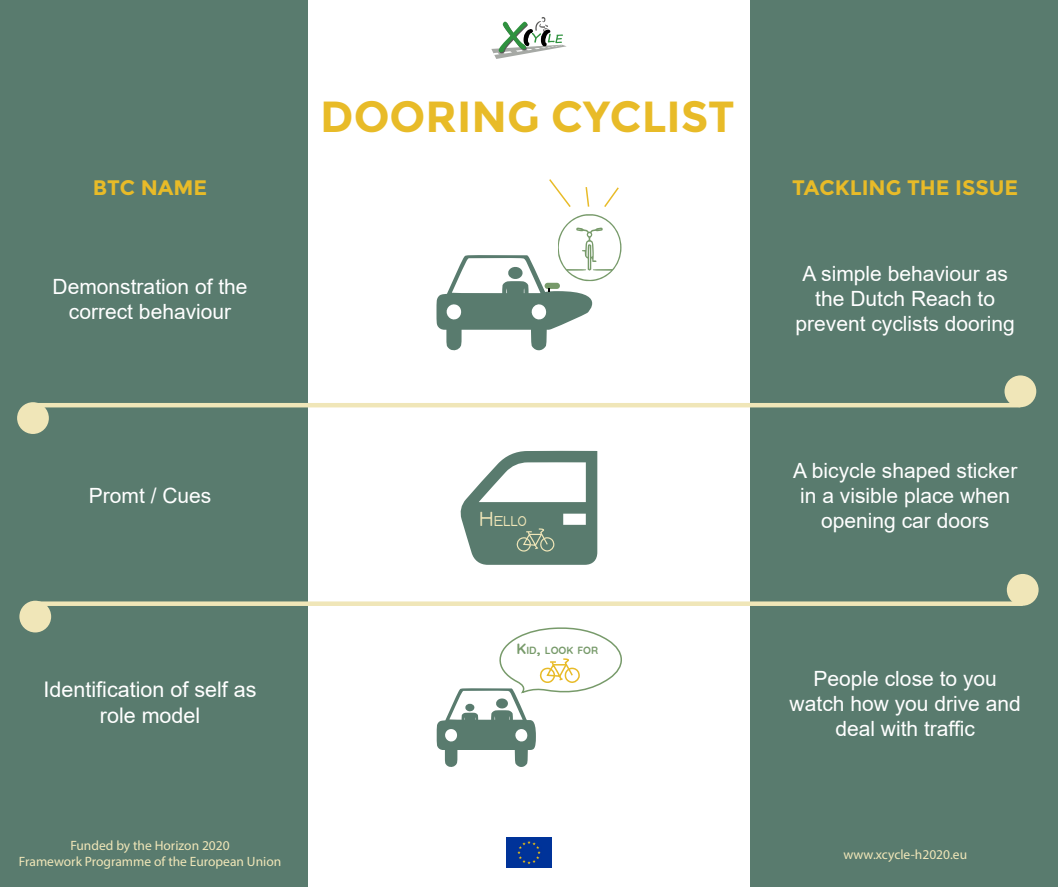
<style>
.page{position:relative;width:1058px;height:887px;background:#fff}
.page>*{position:absolute;margin:0;border:0;box-sizing:border-box;transform-origin:0 0}
.t1{font:700 43.5px "Montserrat";color:#e8bb28}
.t2{font:21.45px/25.8px "Arial";color:#fff;text-align:center}
.t3{font:21px/25.2px "Arial";color:#fff;text-align:center}
.t4{font:700 21px "Montserrat";color:#e8bb28}
.t5{font:14.1px "Happy Monkey";color:#f0e6b8}
.t6{font:13.5px/16.2px "Myriad Pro";color:#f0e6b8;text-align:center}
.t7{font:700 10.35px "Quicksand";color:#779a6a}
.s1{font-size:20.25px}
.s2{font-size:14.85px}
</style>
<div class="page">
<div style="left:0;top:0;width:308px;height:887px;background:#597b6e"></div>
<div style="left:750px;top:0;width:308px;height:887px;background:#597b6e"></div>
<hr style="left:33px;top:403px;width:987px;height:4px;background:#f0e6b8">
<div style="left:17px;top:402px;width:32px;height:32px;background:#f0e6b8;border-radius:50%"></div>
<div style="left:1004px;top:375px;width:32px;height:32px;background:#f0e6b8;border-radius:50%"></div>
<div style="left:35px;top:601px;width:987px;height:5px;background:#f0e6b8"></div>
<div style="left:19px;top:600px;width:32px;height:32px;background:#f0e6b8;border-radius:50%"></div>
<div style="left:1006px;top:574px;width:32px;height:31px;background:#f0e6b8;border-radius:50%"></div>
<svg style="left:437px;top:627px;width:185px;height:140px"></svg>
<svg style="left:436px;top:179px;width:185px;height:172px"></svg>
<svg style="left:460px;top:451px;width:137px;height:114px"></svg>
<img style="left:506px;top:837px;width:45px;height:30px">
<svg style="left:491px;top:17px;width:75px;height:42px"></svg>
<h1 class="t1" style="left:320px;top:91px;width:416px">DOORING CYCLIST</h1>
<p class="t4" style="left:93px;top:175px;width:116px">BTC NAME</p>
<p class="t4" style="left:792px;top:175px;width:228px">TACKLING THE ISSUE</p>
<p class="t3" style="left:53px;top:273px;width:196px">Demonstration of the correct behaviour</p>
<p class="t3" style="left:89px;top:482px;width:124px">Promt / Cues</p>
<p class="t2" style="left:44px;top:676px;width:214px">Identification of self as role model</p>
<p class="t6" style="left:19px;top:837px;width:264px">Funded by the Horizon 2020<br>Framework Programme of the European Union</p>
<p class="t5" style="left:479px;top:513px;width:49px"><span class="s1">H</span>ELLO</p>
<p class="t7" style="left:516px;top:641px;width:83px"><span class="s2">K</span>ID<span class="s2">,</span> LOOK FOR</p>
<p class="t3" style="left:795px;top:260px;width:221px">A simple behaviour as the Dutch Reach to prevent cyclists dooring</p>
<p class="t3" style="left:793px;top:458px;width:226px">A bicycle shaped sticker in a visible place when opening car doors</p>
<p class="t3" style="left:789px;top:665px;width:233px">People close to you watch how you drive and deal with traffic</p>
<p class="t6" style="left:843px;top:846px;width:125px">www.xcycle-h2020.eu</p>
</div>
